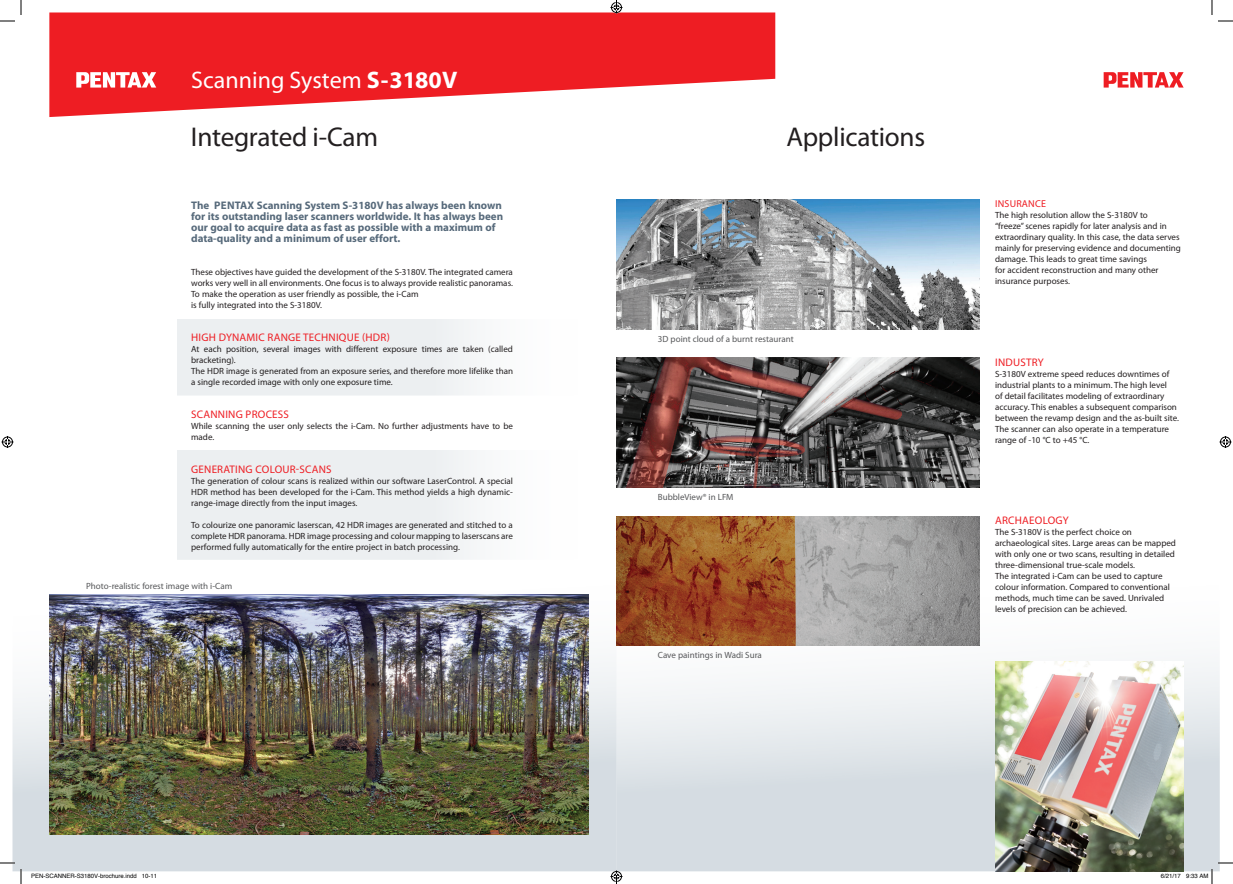
<style>
.page{position:relative;width:1233px;height:884px;background:#fff}
.page>*{position:absolute;margin:0;border:0;box-sizing:border-box;transform-origin:0 0}
.t1{font:27.2px "Myriad Pro";letter-spacing:-.01em;color:#231f20}
.t2{font:24px "Myriad Pro";color:#fff}
.t3{font:700 11px/11px "Myriad Pro";color:#576a7b}
.t4{font:11px "Myriad Pro";letter-spacing:.02em;color:#ee1d23}
.t5{font:10px "Myriad Pro";letter-spacing:.02em;color:#ee1d23}
.t6{font:9px/11px "Myriad Pro";color:#231f20}
.t7{font:9px "Myriad Pro";color:#57585a}
.t8{font:6px "Helvetica";color:#000}
.s1{font-weight:700}
</style>
<div class="page">
<div style="left:177px;top:450px;width:411px;height:110px;background:linear-gradient(to right,#e7eaed,#fbfbfc)"></div>
<div style="left:177px;top:319px;width:411px;height:76px;background:linear-gradient(to right,#e7eaed,#fbfbfc)"></div>
<svg style="left:12px;top:594px;width:604px;height:277px;fill:#d5dce2"></svg>
<img style="left:49px;top:595px;width:539px;height:240px">
<svg style="left:616px;top:563px;width:603px;height:308px"></svg>
<img style="left:616px;top:516px;width:363px;height:130px">
<img style="left:616px;top:358px;width:363px;height:129px">
<img style="left:616px;top:200px;width:363px;height:129px">
<svg style="left:1103px;top:72px;width:80px;height:16px"></svg>
<svg style="left:49px;top:12px;width:726px;height:105px;fill:#ee1d23"></svg>
<svg style="left:76px;top:72px;width:80px;height:16px"></svg>
<img style="left:995px;top:661px;width:188px;height:210px">
<svg style="left:1218px;top:20px;width:15px;height:2px"></svg>
<svg style="left:1218px;top:862px;width:15px;height:2px"></svg>
<svg style="left:0;top:0;width:22px;height:22px"></svg>
<svg style="left:0;top:862px;width:22px;height:22px"></svg>
<svg style="left:1211px;top:0;width:1px;height:15px"></svg>
<svg style="left:2px;top:436px;width:12px;height:12px"></svg>
<svg style="left:1219px;top:436px;width:12px;height:12px"></svg>
<svg style="left:1160px;top:869px;width:52px;height:15px"></svg>
<svg style="left:610px;top:0;width:12px;height:14px"></svg>
<svg style="left:610px;top:870px;width:12px;height:14px"></svg>
<h2 class="t2" style="left:191px;top:65px;width:268px">Scanning System <span class="s1">S-3180V</span></h2>
<h1 class="t1" style="left:191px;top:120px;width:189px">Integrated i-Cam</h1>
<p class="t3" style="left:191px;top:199px;width:313px">The PENTAX Scanning System S-3180V has always been known for its outstanding laser scanners worldwide. It has always been our goal to acquire data as fast as possible with a maximum of data-quality and a minimum of user effort.</p>
<p class="t6" style="left:191px;top:266px;width:323px">These objectives have guided the development of the S-3180V. The integrated camera works very well in all environments. One focus is to always provide realistic panoramas.<br>To make the operation as user friendly as possible, the i-Cam<br>is fully integrated into the S-3180V.</p>
<p class="t4" style="left:191px;top:330px;width:200px">HIGH DYNAMIC RANGE TECHNIQUE (HDR)</p>
<p class="t6" style="left:191px;top:343px;width:323px">At each position, several images with different exposure times are taken (called bracketing).<br>The HDR image is generated from an exposure series, and therefore more lifelike than a single recorded image with only one exposure time.</p>
<p class="t4" style="left:191px;top:407px;width:99px">SCANNING PROCESS</p>
<p class="t6" style="left:191px;top:420px;width:323px">While scanning the user only selects the i-Cam. No further adjustments have to be made.</p>
<p class="t4" style="left:191px;top:462px;width:142px">GENERATING COLOUR-SCANS</p>
<p class="t6" style="left:191px;top:475px;width:323px;text-align:justify">The generation of colour scans is realized within our software LaserControl. A special HDR method has been developed for the i-Cam. This method yields a high dynamic&shy;range-image directly from the input images.</p>
<p class="t6" style="left:191px;top:519px;width:323px;text-align:justify">To colourize one panoramic laserscan, 42 HDR images are generated and stitched to a complete HDR panorama. HDR image processing and colour mapping to laserscans are performed fully automatically for the entire project in batch processing.</p>
<p class="t7" style="left:86px;top:580px;width:147px">Photo-realistic forest image with i-Cam</p>
<h1 class="t1" style="left:786px;top:120px;width:140px">Applications</h1>
<p class="t7" style="left:658px;top:334px;width:137px">3D point cloud of a burnt restaurant</p>
<p class="t7" style="left:658px;top:492px;width:77px">BubbleView® in LFM</p>
<p class="t7" style="left:658px;top:649px;width:106px">Cave paintings in Wadi Sura</p>
<p class="t5" style="left:995px;top:198px;width:52px">INSURANCE</p>
<p class="t6" style="left:995px;top:209px;width:187px">The high resolution allow the S-3180V to<br>“freeze” scenes rapidly for later analysis and in extraordinary quality. In this case, the data serves mainly for preserving evidence and documenting damage. This leads to great time savings<br>for accident reconstruction and many other insurance purposes.</p>
<p class="t4" style="left:995px;top:356px;width:50px">INDUSTRY</p>
<p class="t6" style="left:995px;top:368px;width:185px">S-3180V extreme speed reduces downtimes of industrial plants to a minimum. The high level<br>of detail facilitates modeling of extraordinary accuracy. This enables a subsequent comparison between the revamp design and the as-built site.<br>The scanner can also operate in a temperature range of -10 °C to +45 °C.</p>
<p class="t4" style="left:995px;top:514px;width:75px">ARCHAEOLOGY</p>
<p class="t6" style="left:995px;top:527px;width:182px">The S-3180V is the perfect choice on archaeological sites. Large areas can be mapped with only one or two scans, resulting in detailed three-dimensional true-scale models.<br>The integrated i-Cam can be used to capture colour information. Compared to conventional methods, much time can be saved. Unrivaled levels of precision can be achieved.</p>
<p class="t8" style="left:31px;top:871px;width:128px">PEN-SCANNER-S3180V-brochure.indd 10-11</p>
<p class="t8" style="left:1161px;top:871px;width:49px">6/21/17 9:33 AM</p>
</div>
